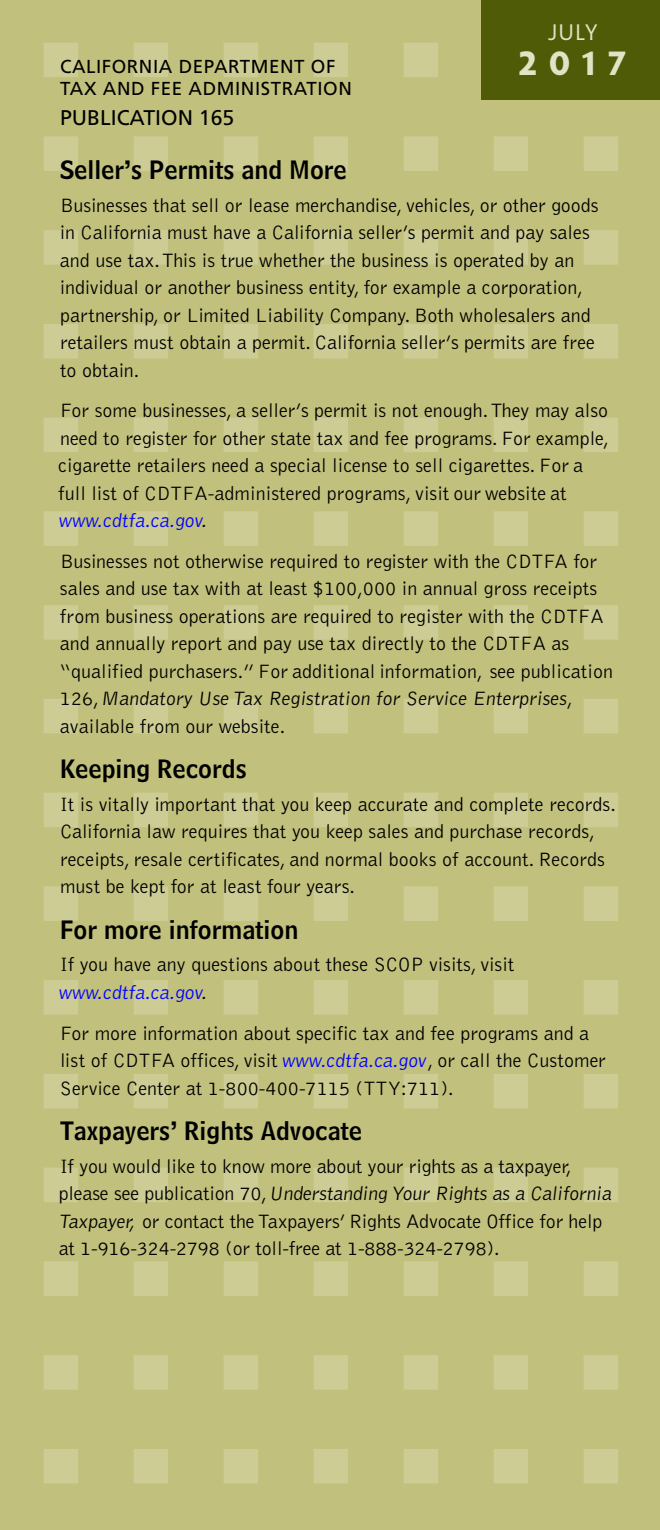
<style>
.page{position:relative;width:660px;height:1530px;background:#c1c17d}
.page>*{position:absolute;margin:0;border:0;box-sizing:border-box;transform-origin:0 0}
.t1{font:700 30px "Penumbra Sans Std";color:#e2e3c4}
.t2{font:25px "Bell Centennial Std Name Num";color:#000}
.t3{font:21.25px "Frutiger LT Std";color:#000}
.t4{font:300 20px/27.5px "Bell Gothic Std";color:#000}
.t5{font:20px "Penumbra Flare Std";color:#e2e3c4}
.t6{font:18.75px/22.5px "Frutiger LT Std";letter-spacing:.03em;color:#000}
.s1{color:#00f}
</style>
<div class="page">
<svg style="left:44px;top:1449px;width:574px;height:34px"></svg>
<svg style="left:44px;top:1355px;width:574px;height:35px"></svg>
<svg style="left:44px;top:1261px;width:574px;height:35px"></svg>
<svg style="left:44px;top:1168px;width:574px;height:34px"></svg>
<svg style="left:44px;top:1074px;width:574px;height:34px"></svg>
<svg style="left:44px;top:980px;width:574px;height:35px"></svg>
<svg style="left:44px;top:886px;width:574px;height:35px"></svg>
<svg style="left:44px;top:793px;width:574px;height:34px"></svg>
<svg style="left:44px;top:699px;width:574px;height:34px"></svg>
<svg style="left:44px;top:605px;width:574px;height:35px"></svg>
<svg style="left:44px;top:511px;width:574px;height:35px"></svg>
<svg style="left:44px;top:418px;width:574px;height:34px"></svg>
<svg style="left:44px;top:324px;width:574px;height:34px"></svg>
<svg style="left:44px;top:230px;width:574px;height:35px"></svg>
<svg style="left:44px;top:136px;width:574px;height:35px"></svg>
<svg style="left:44px;top:43px;width:394px;height:34px"></svg>
<div style="left:481px;top:0;width:179px;height:100px;background:#505b08"></div>
<p class="t6" style="left:60px;top:55px;width:293px">CALIFORNIA DEPARTMENT OF<br>TAX AND FEE ADMINISTRATION</p>
<p class="t3" style="left:60px;top:105px;width:176px">PUBLICATION 165</p>
<p class="t5" style="left:548px;top:21px;width:51px">JULY</p>
<p class="t1" style="left:519px;top:45px;width:109px">2017</p>
<p class="t2" style="left:60px;top:154px;width:288px">Seller’s Permits and More</p>
<p class="t4" style="left:60px;top:192px;width:540px">Businesses that sell or lease merchandise, vehicles, or other goods in California must have a California seller’s permit and pay sales and use tax. This is true whether the business is operated by an individual or another business entity, for example a corporation, partnership, or Limited Liability Company. Both wholesalers and retailers must obtain a permit. California seller’s permits are free to obtain.</p>
<p class="t4" style="left:58px;top:397px;width:552px">For some businesses, a seller’s permit is not enough. They may also need to register for other state tax and fee programs. For example, cigarette retailers need a special license to sell cigarettes. For a full list of CDTFA-administered programs, visit our website at <span class="s1">www.cdtfa.ca.gov</span>.</p>
<p class="t4" style="left:60px;top:548px;width:555px">Businesses not otherwise required to register with the CDTFA for sales and use tax with at least $100,000 in annual gross receipts from business operations are required to register with the CDTFA and annually report and pay use tax directly to the CDTFA as “qualified purchasers.” For additional information, see publication 126, Mandatory Use Tax Registration for Service Enterprises, available from our website.</p>
<p class="t2" style="left:60px;top:753px;width:188px">Keeping Records</p>
<p class="t4" style="left:60px;top:791px;width:557px">It is vitally important that you keep accurate and complete records.<br>California law requires that you keep sales and purchase records, receipts, resale certificates, and normal books of account. Records must be kept for at least four years.</p>
<p class="t2" style="left:60px;top:914px;width:240px">For more information</p>
<p class="t4" style="left:58px;top:952px;width:458px">If you have any questions about these SCOP visits, visit <span class="s1">www.cdtfa.ca.gov</span>.</p>
<p class="t4" style="left:60px;top:1020px;width:548px">For more information about specific tax and fee programs and a list of CDTFA offices, visit <span class="s1">www.cdtfa.ca.gov</span>, or call the Customer<br>Service Center at 1-800-400-7115 (TTY:711).</p>
<p class="t2" style="left:60px;top:1115px;width:304px">Taxpayers’ Rights Advocate</p>
<p class="t4" style="left:58px;top:1153px;width:557px">If you would like to know more about your rights as a taxpayer, please see publication 70, Understanding Your Rights as a California Taxpayer, or contact the Taxpayers’ Rights Advocate Office for help at 1-916-324-2798 (or toll-free at 1-888-324-2798).</p>
</div>
